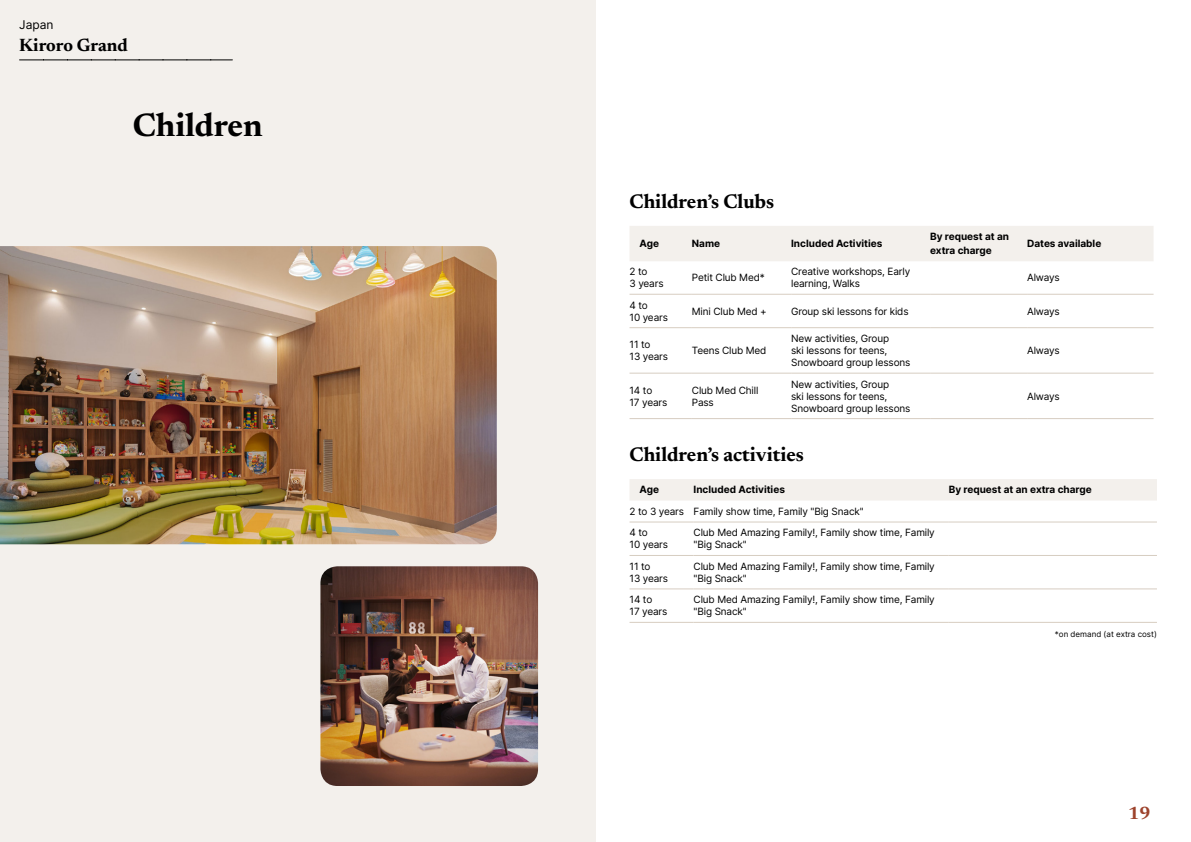
<style>
.page{position:relative;width:1191px;height:842px;background:#fff}
.page>*{position:absolute;margin:0;border:0;box-sizing:border-box;transform-origin:0 0}
.t1{font:700 33px "Newsreader 24 pt";color:#000}
.t2{font:700 20px "Newsreader 24 pt";color:#000}
.t3{font:700 18px "Newsreader 24 pt";color:#000}
.t4{font:700 18px "Newsreader 24 pt";color:#9d432c}
.t5{font:12px "Inter";color:#000}
.t6{font:10px/12px "Inter";letter-spacing:-.015em;color:#000}
.t7{font:700 10px/14px "Inter";color:#000}
.t8{font:8px "Inter";color:#000}
</style>
<div class="page">
<div style="left:0;top:0;width:595px;height:842px;background:#f3f0ec"></div>
<img style="left:0;top:246px;width:497px;height:298px">
<img style="left:320px;top:566px;width:218px;height:220px">
<svg style="left:20px;top:60px;width:212px;height:1px"></svg>
<div style="left:630px;top:226px;width:523px;height:35px;background:#f3f0ec"></div>
<hr style="left:629px;top:294px;width:63px;height:1px;background:#d7cdc1">
<hr style="left:692px;top:294px;width:99px;height:1px;background:#d7cdc1">
<hr style="left:791px;top:294px;width:139px;height:1px;background:#d7cdc1">
<hr style="left:930px;top:294px;width:97px;height:1px;background:#d7cdc1">
<hr style="left:1027px;top:294px;width:126px;height:1px;background:#d7cdc1">
<hr style="left:629px;top:327px;width:63px;height:1px;background:#d7cdc1">
<hr style="left:692px;top:327px;width:99px;height:1px;background:#d7cdc1">
<hr style="left:791px;top:327px;width:139px;height:1px;background:#d7cdc1">
<hr style="left:930px;top:327px;width:97px;height:1px;background:#d7cdc1">
<hr style="left:1027px;top:327px;width:126px;height:1px;background:#d7cdc1">
<hr style="left:629px;top:373px;width:63px;height:1px;background:#d7cdc1">
<hr style="left:692px;top:373px;width:99px;height:1px;background:#d7cdc1">
<hr style="left:791px;top:373px;width:139px;height:1px;background:#d7cdc1">
<hr style="left:930px;top:373px;width:97px;height:1px;background:#d7cdc1">
<hr style="left:1027px;top:373px;width:126px;height:1px;background:#d7cdc1">
<hr style="left:629px;top:418px;width:63px;height:1px;background:#d7cdc1">
<hr style="left:692px;top:418px;width:99px;height:1px;background:#d7cdc1">
<hr style="left:791px;top:418px;width:139px;height:1px;background:#d7cdc1">
<hr style="left:930px;top:418px;width:97px;height:1px;background:#d7cdc1">
<hr style="left:1027px;top:418px;width:126px;height:1px;background:#d7cdc1">
<div style="left:630px;top:479px;width:527px;height:22px;background:#f3f0ec"></div>
<hr style="left:629px;top:521px;width:64px;height:1px;background:#d7cdc1">
<hr style="left:693px;top:521px;width:255px;height:1px;background:#d7cdc1">
<hr style="left:948px;top:521px;width:209px;height:1px;background:#d7cdc1">
<hr style="left:629px;top:555px;width:64px;height:1px;background:#d7cdc1">
<hr style="left:693px;top:555px;width:255px;height:1px;background:#d7cdc1">
<hr style="left:948px;top:555px;width:209px;height:1px;background:#d7cdc1">
<hr style="left:629px;top:588px;width:64px;height:1px;background:#d7cdc1">
<hr style="left:693px;top:588px;width:255px;height:1px;background:#d7cdc1">
<hr style="left:948px;top:588px;width:209px;height:1px;background:#d7cdc1">
<hr style="left:629px;top:622px;width:64px;height:1px;background:#d7cdc1">
<hr style="left:693px;top:622px;width:255px;height:1px;background:#d7cdc1">
<hr style="left:948px;top:622px;width:209px;height:1px;background:#d7cdc1">
<p class="t5" style="left:19px;top:15px;width:36px">Japan</p>
<h3 class="t3" style="left:19px;top:32px;width:110px">Kiroro Grand</h3>
<h1 class="t1" style="left:133px;top:101px;width:131px">Children</h1>
<h2 class="t2" style="left:629px;top:187px;width:146px">Children’s Clubs</h2>
<p class="t7" style="left:639px;top:236px;width:21px">Age</p>
<p class="t7" style="left:692px;top:236px;width:30px">Name</p>
<p class="t7" style="left:791px;top:236px;width:93px">Included Activities</p>
<p class="t7" style="left:930px;top:229px;width:80px">By request at an extra charge</p>
<p class="t7" style="left:1027px;top:236px;width:76px">Dates available</p>
<p class="t6" style="left:629px;top:265px;width:36px">2 to<br>3 years</p>
<p class="t6" style="left:692px;top:271px;width:74px">Petit Club Med*</p>
<p class="t6" style="left:791px;top:265px;width:121px">Creative workshops, Early learning, Walks</p>
<p class="t6" style="left:1027px;top:271px;width:34px">Always</p>
<p class="t6" style="left:629px;top:299px;width:40px">4 to<br>10 years</p>
<p class="t6" style="left:692px;top:305px;width:76px">Mini Club Med +</p>
<p class="t6" style="left:791px;top:305px;width:119px">Group ski lessons for kids</p>
<p class="t6" style="left:1027px;top:305px;width:34px">Always</p>
<p class="t6" style="left:629px;top:338px;width:40px">11 to<br>13 years</p>
<p class="t6" style="left:692px;top:344px;width:76px">Teens Club Med</p>
<p class="t6" style="left:791px;top:332px;width:121px">New activities, Group<br>ski lessons for teens,<br>Snowboard group lessons</p>
<p class="t6" style="left:1027px;top:344px;width:34px">Always</p>
<p class="t6" style="left:629px;top:384px;width:39px">14 to<br>17 years</p>
<p class="t6" style="left:692px;top:384px;width:68px">Club Med Chill<br>Pass</p>
<p class="t6" style="left:791px;top:378px;width:121px">New activities, Group<br>ski lessons for teens,<br>Snowboard group lessons</p>
<p class="t6" style="left:1027px;top:390px;width:34px">Always</p>
<h2 class="t2" style="left:629px;top:440px;width:176px">Children’s activities</h2>
<p class="t7" style="left:639px;top:483px;width:21px">Age</p>
<p class="t7" style="left:693px;top:483px;width:93px">Included Activities</p>
<p class="t7" style="left:948px;top:483px;width:144px">By request at an extra charge</p>
<p class="t6" style="left:629px;top:500px;width:236px;line-height:21.4px">2 to 3 years Family show time, Family "Big Snack"<br>4 to</p>
<p class="t6" style="left:629px;top:538px;width:40px">10 years</p>
<p class="t6" style="left:693px;top:526px;width:243px">Club Med Amazing Family!, Family show time, Family "Big Snack"</p>
<p class="t6" style="left:629px;top:560px;width:40px">11 to<br>13 years</p>
<p class="t6" style="left:693px;top:560px;width:243px">Club Med Amazing Family!, Family show time, Family "Big Snack"</p>
<p class="t6" style="left:629px;top:593px;width:39px">14 to<br>17 years</p>
<p class="t6" style="left:693px;top:593px;width:243px">Club Med Amazing Family!, Family show time, Family "Big Snack"</p>
<p class="t8" style="left:1055px;top:628px;width:104px">*on demand (at extra cost)</p>
<h3 class="t4" style="left:1128px;top:800px;width:24px">19</h3>
</div>
